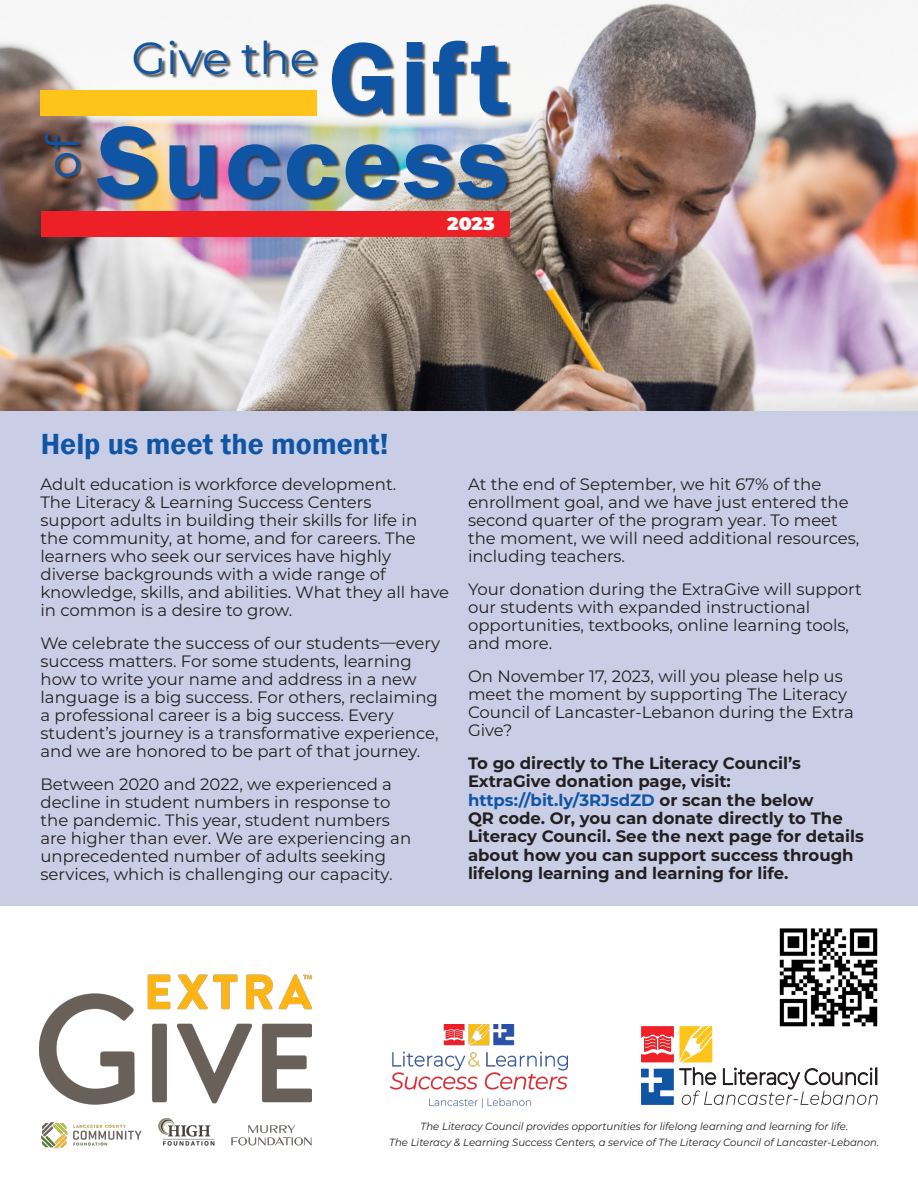
<style>
.page{position:relative;width:918px;height:1188px;background:#fff}
.page>*{position:absolute;margin:0;border:0;box-sizing:border-box;transform-origin:0 0}
.t1{font:600 105px "Franklin Gothic";letter-spacing:.025em;color:#1055a4;scale:1.04 1}
.t2{font:600 105px "Franklin Gothic";letter-spacing:.025em;color:#1055a4}
.t3{font:45px "Montserrat";color:#1055a4}
.t4{font:600 30px "Franklin Gothic";color:#1055a4}
.t5{font:900 18px "Montserrat";color:#fff;scale:1.05 1}
.Text{font:16.5px/18px "Montserrat";color:#231f20}
.Text-2{font:700 16.5px/18.5px "Montserrat";color:#231f20}
.t6{font:italic 10.35px "Montserrat";color:#231f20}
.s1{color:#1055a4}
</style>
<div class="page">
<img style="left:0;top:1px;width:918px;height:410px">
<svg style="left:641px;top:1026px;width:237px;height:79px"></svg>
<img style="left:391px;top:1024px;width:176px;height:83px">
<div style="left:332px;top:41px;width:180px;height:77px;background:#231f20;opacity:.75"></div>
<div style="left:134px;top:41px;width:185px;height:37px;background:#231f20;opacity:.75"></div>
<div style="left:46px;top:133px;width:36px;height:47px;background:#231f20;opacity:.75"></div>
<div style="left:97px;top:127px;width:413px;height:75px;background:#231f20;opacity:.75"></div>
<div style="left:41px;top:90px;width:276px;height:26px;background:#fec419"></div>
<div style="left:41px;top:211px;width:468px;height:26px;background:#ee2027"></div>
<img style="left:40px;top:974px;width:271px;height:175px">
<img style="left:772px;top:928px;width:106px;height:106px">
<div style="left:0;top:411px;width:918px;height:495px;background:#c9cee6"></div>
<p class="t3" style="left:132px;top:27px;width:187px">Give the</p>
<p class="t2" style="left:328px;top:14px;width:183px">Gift</p>
<p class="t3" style="left:32px;top:179px;width:47px;rotate:-90deg">of</p>
<p class="t1" style="left:97px;top:97px;width:398px">Success</p>
<p class="t5" style="left:447px;top:211px;width:47px">2023</p>
<p class="t4" style="left:41px;top:425px;width:349px">Help us meet the moment!</p>
<p class="Text" style="left:40px;top:474px;width:410px">Adult education is workforce development.<br>The Literacy &amp; Learning Success Centers<br>support adults in building their skills for life in the community, at home, and for careers. The learners who seek our services have highly diverse backgrounds with a wide range of knowledge, skills, and abilities. What they all have in common is a desire to grow.</p>
<p class="Text" style="left:40px;top:633px;width:401px">We celebrate the success of our students—every success matters. For some students, learning how to write your name and address in a new language is a big success. For others, reclaiming a professional career is a big success. Every student’s journey is a transformative experience, and we are honored to be part of that journey.</p>
<p class="Text" style="left:40px;top:774px;width:372px">Between 2020 and 2022, we experienced a decline in student numbers in response to the pandemic. This year, student numbers are higher than ever. We are experiencing an unprecedented number of adults seeking services, which is challenging our capacity.</p>
<p class="Text" style="left:468px;top:474px;width:393px">At the end of September, we hit 67% of the enrollment goal, and we have just entered the second quarter of the program year. To meet the moment, we will need additional resources, including teachers.</p>
<p class="Text" style="left:468px;top:579px;width:395px">Your donation during the ExtraGive will support our students with expanded instructional opportunities, textbooks, online learning tools, and more.</p>
<p class="Text" style="left:468px;top:666px;width:387px">On November 17, 2023, will you please help us meet the moment by supporting The Literacy Council of Lancaster-Lebanon during the Extra Give?</p>
<p class="Text-2" style="left:468px;top:753px;width:397px">To go directly to The Literacy Council’s ExtraGive donation page, visit: <span class="s1">https://bit.ly/3RJsdZD</span> or scan the below<br>QR code. Or, you can donate directly to The Literacy Council. See the next page for details about how you can support success through lifelong learning and learning for life.</p>
<p class="t6" style="left:421px;top:1119px;width:429px">The Literacy Council provides opportunities for lifelong learning and learning for life.</p>
<p class="t6" style="left:389px;top:1135px;width:491px">The Literacy &amp; Learning Success Centers, a service of The Literacy Council of Lancaster-Lebanon.</p>
</div>
